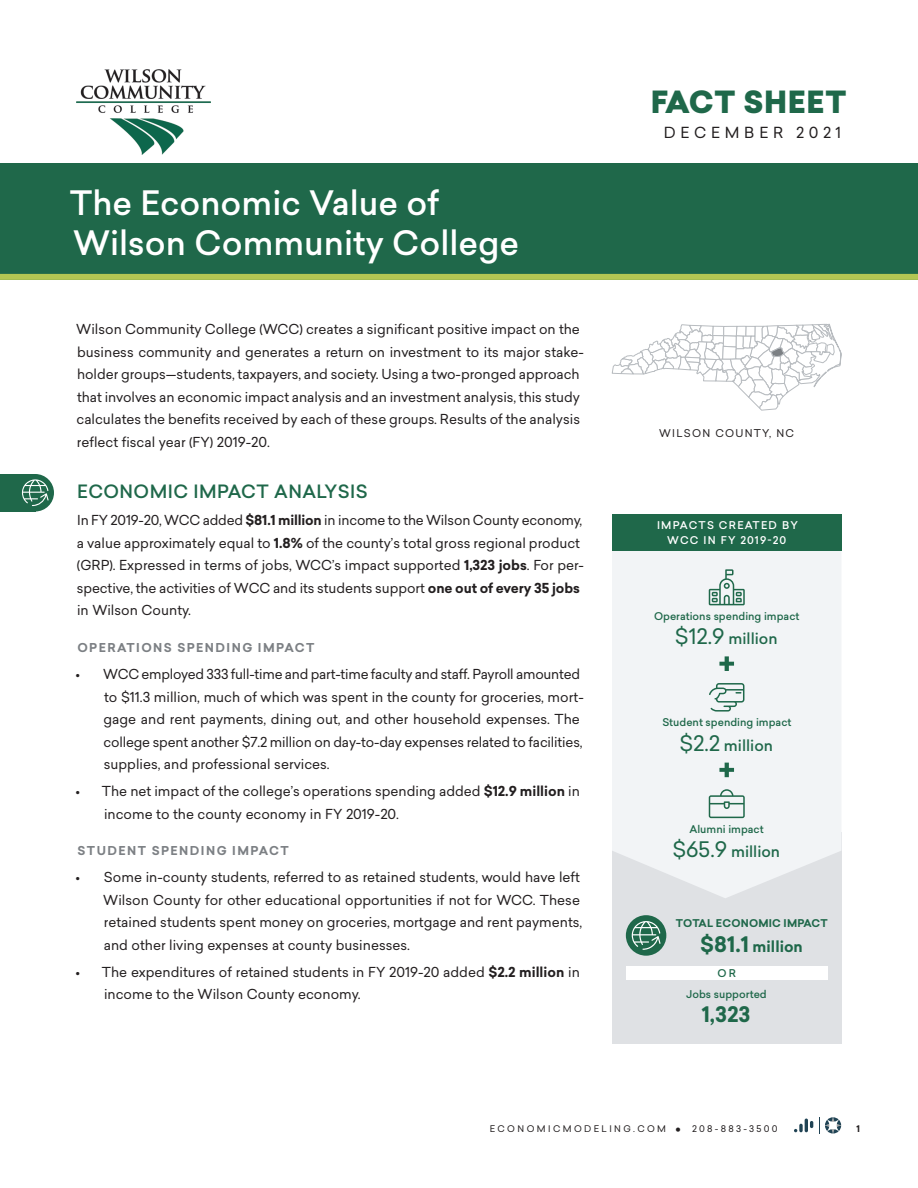
<style>
.page{position:relative;width:918px;height:1188px;background:#fff}
.page>*{position:absolute;margin:0;border:0;box-sizing:border-box;transform-origin:0 0}
.t1{font:500 33px/39.6px "Sailec";color:#fff}
.t2{font:900 30px "Sailec";letter-spacing:.02em;color:#1f684a}
.t3{font:700 21px "Sailec";color:#1f684a}
.FS_Heading_1{font:500 18px "Sailec";letter-spacing:.025em;color:#1f684a}
.t4{font:500 15px "Sailec";color:#1f684a}
.t5{font:15px "Sailec";letter-spacing:.32em;color:#231f20}
.t6{font:700 15px "Sailec";color:#1f684a}
.t7{font:13.5px/22.5px "Sailec";color:#231f20}
.FS_Heading_2{font:700 12px "Sailec";letter-spacing:.12em;color:#7c8084}
.t8{font:500 10.5px "Sailec";color:#1f684a}
.Figure_title{font:500 10.5px/15px "Sailec";letter-spacing:.12em;color:#fff;text-align:center}
.t9{font:700 10.5px "Sailec";letter-spacing:.02em;color:#1f684a}
.t10{font:10.5px "Sailec";letter-spacing:.12em;color:#231f20}
.t11{font:9px "Sailec";letter-spacing:.27em;color:#231f20}
.t12{font:700 9px "Sailec";color:#231f20}
.s1{font-weight:700}
.s2{font-weight:400;font-size:21px}
.s3{font-size:21px}
.s4{font-size:17.25px}
</style>
<div class="page">
<svg style="left:794px;top:1119px;width:19px;height:13px"></svg>
<svg style="left:819px;top:1117px;width:22px;height:17px"></svg>
<div style="left:0;top:163px;width:918px;height:117px;background:#1f684a"></div>
<div style="left:0;top:474px;width:35px;height:38px;background:#1f684a"></div>
<div style="left:16px;top:474px;width:38px;height:37px;background:#1f684a;border-radius:50%"></div>
<svg style="left:22px;top:479px;width:27px;height:27px"></svg>
<img style="left:76px;top:70px;width:135px;height:84px">
<div style="left:0;top:274px;width:918px;height:6px;background:#b4c653"></div>
<svg style="left:612px;top:324px;width:230px;height:87px"></svg>
<div style="left:612px;top:832px;width:230px;height:211px;background:#dfe1e4"></div>
<svg style="left:612px;top:551px;width:229px;height:347px;fill:#f2f4f6"></svg>
<svg style="left:719px;top:656px;width:15px;height:15px"></svg>
<svg style="left:719px;top:763px;width:15px;height:14px"></svg>
<div style="left:612px;top:514px;width:230px;height:37px;background:#1f684a"></div>
<div style="left:626px;top:966px;width:202px;height:13px;background:#fff"></div>
<div style="left:626px;top:915px;width:40px;height:41px;background:#1f684a;border-radius:50%"></div>
<svg style="left:632px;top:921px;width:29px;height:29px"></svg>
<svg style="left:709px;top:569px;width:36px;height:36px"></svg>
<svg style="left:709px;top:683px;width:35px;height:29px"></svg>
<svg style="left:709px;top:789px;width:36px;height:29px"></svg>
<p class="t2" style="left:651px;top:80px;width:197px">FACT SHEET</p>
<p class="t1" style="left:70px;top:183px;width:451px">The Economic Value of<br>Wilson Community College</p>
<p class="t7" style="left:76px;top:318px;width:509px">Wilson Community College (WCC) creates a significant positive impact on the business community and generates a return on investment to its major stake&shy;holder groups—students, taxpayers, and society. Using a two-pronged approach that involves an economic impact analysis and an investment analysis, this study calculates the benefits received by each of these groups. Results of the analysis reflect fiscal year (FY) 2019-20.</p>
<p class="FS_Heading_1" style="left:77px;top:479px;width:292px">ECONOMIC IMPACT ANALYSIS</p>
<p class="t7" style="left:77px;top:509px;width:509px">In FY 2019-20, WCC added <span class="s1">$81.1 million</span> in income to the Wilson County economy, a value approximately equal to <span class="s1">1.8%</span> of the county’s total gross regional product (GRP). Expressed in terms of jobs, WCC’s impact supported <span class="s1">1,323 jobs</span>. For per&shy;spective, the activities of WCC and its students support <span class="s1">one out of every 35 jobs </span>in Wilson County.</p>
<p class="FS_Heading_2" style="left:77px;top:639px;width:239px">OPERATIONS SPENDING IMPACT</p>
<p class="t7" style="left:104px;top:663px;width:482px;text-indent:-28px">• WCC employed 333 full-time and part-time faculty and staff. Payroll amounted to $11.3 million, much of which was spent in the county for groceries, mort&shy;gage and rent payments, dining out, and other household expenses. The college spent another $7.2 million on day-to-day expenses related to facilities, supplies, and professional services.</p>
<p class="t7" style="left:104px;top:780px;width:477px;text-indent:-29px">• The net impact of the college’s operations spending added <span class="s1">$12.9 million</span> in income to the county economy in FY 2019-20.</p>
<p class="FS_Heading_2" style="left:78px;top:842px;width:213px">STUDENT SPENDING IMPACT</p>
<p class="t7" style="left:103px;top:866px;width:480px;text-indent:-28px">• Some in-county students, referred to as retained students, would have left Wilson County for other educational opportunities if not for WCC. These retained students spent money on groceries, mortgage and rent payments, and other living expenses at county businesses.</p>
<p class="t7" style="left:104px;top:961px;width:477px;text-indent:-29px">• The expenditures of retained students in FY 2019-20 added <span class="s1">$2.2 million</span> in income to the Wilson County economy.</p>
<p class="t5" style="left:664px;top:122px;width:179px">DECEMBER 2021</p>
<p class="t10" style="left:659px;top:426px;width:136px">WILSON COUNTY, NC</p>
<p class="Figure_title" style="left:657px;top:518px;width:142px">IMPACTS CREATED BY<br>WCC IN FY 2019-20</p>
<p class="t8" style="left:654px;top:609px;width:147px">Operations spending impact</p>
<p class="t4" style="left:675px;top:628px;width:104px"><span class="s2">$12.9</span> million</p>
<p class="t8" style="left:662px;top:715px;width:131px">Student spending impact</p>
<p class="t4" style="left:679px;top:735px;width:95px"><span class="s2">$2.2</span> million</p>
<p class="t8" style="left:689px;top:822px;width:76px">Alumni impact</p>
<p class="t4" style="left:672px;top:841px;width:109px"><span class="s2">$65.9</span> million</p>
<p class="t9" style="left:676px;top:916px;width:153px">TOTAL ECONOMIC IMPACT</p>
<p class="t6" style="left:700px;top:935px;width:104px"><span class="s3">$81.1</span> million</p>
<p class="t8" style="left:718px;top:965px;width:20px">OR</p>
<p class="t8" style="left:686px;top:986px;width:82px">Jobs supported</p>
<p class="t3" style="left:702px;top:1000px;width:50px">1,323</p>
<p class="t11" style="left:490px;top:1123px;width:289px">ECONOMICMODELING.COM <span class="s4">•</span> 208-883-3500</p>
<p class="t12" style="left:856px;top:1123px;width:5px">1</p>
</div>
